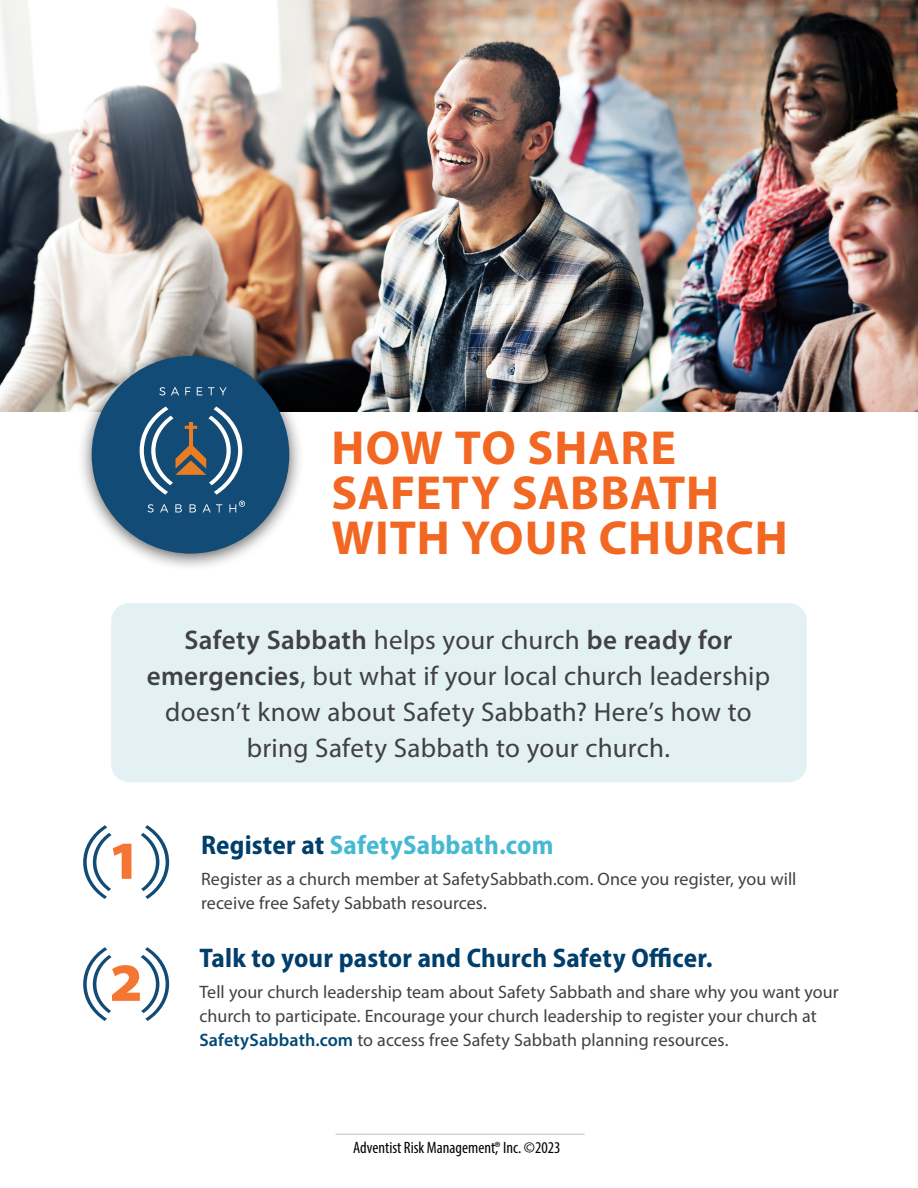
<style>
.page{position:relative;width:918px;height:1188px;background:#fff}
.page>*{position:absolute;margin:0;border:0;box-sizing:border-box;transform-origin:0 0}
.t1{font:900 semi-expanded 54px "Myriad Pro";color:#f47632}
.t2{font:700 48px/45px "Myriad Pro";letter-spacing:.015em;color:#f26722}
.t3{font:27px/36px "Myriad Pro";letter-spacing:.01em;color:#414042;text-align:center}
.t4{font:700 semi-condensed 27px "Myriad Pro";letter-spacing:.005em;color:#003e6b}
.t5{font:700 semi-condensed 27px "Myriad Pro";letter-spacing:.01em;color:#46b9d2}
.t6{font:18px/24px "Myriad Pro";color:#414042}
.t7{font:condensed 16.5px "Myriad Pro";color:#000}
.s1{font-weight:600}
.s2{color:#003e6b}
.s3{font-weight:600;color:#004975}
</style>
<div class="page">
<hr style="left:336px;top:1134px;width:249px;height:1px;background:#bcbec0">
<img style="left:0;top:0;width:918px;height:411px">
<div style="left:111px;top:603px;width:696px;height:179px;background:#e3f1f5;border-radius:18px"></div>
<div style="left:77px;top:344px;width:227px;height:228px;background:#000;opacity:.64"></div>
<div style="left:92px;top:356px;width:197px;height:198px;background:#124b75;border-radius:50%"></div>
<svg style="left:159px;top:387px;width:6px;height:8px"></svg>
<svg style="left:171px;top:387px;width:8px;height:8px"></svg>
<svg style="left:185px;top:387px;width:6px;height:8px"></svg>
<svg style="left:197px;top:387px;width:5px;height:8px"></svg>
<svg style="left:208px;top:387px;width:19px;height:8px"></svg>
<svg style="left:140px;top:407px;width:102px;height:88px"></svg>
<svg style="left:148px;top:504px;width:6px;height:9px"></svg>
<svg style="left:160px;top:504px;width:8px;height:8px"></svg>
<svg style="left:175px;top:504px;width:7px;height:8px"></svg>
<svg style="left:190px;top:504px;width:6px;height:8px"></svg>
<svg style="left:203px;top:504px;width:19px;height:8px"></svg>
<svg style="left:229px;top:501px;width:16px;height:11px"></svg>
<svg style="left:83px;top:825px;width:28px;height:74px"></svg>
<svg style="left:141px;top:825px;width:28px;height:74px"></svg>
<svg style="left:83px;top:947px;width:28px;height:74px"></svg>
<svg style="left:141px;top:947px;width:28px;height:74px"></svg>
<h2 class="t2" style="left:332px;top:423px;width:458px">HOW TO SHARE<br>SAFETY SABBATH<br>WITH YOUR CHURCH</h2>
<h3 class="t3" style="left:147px;top:621px;width:625px"><span class="s1">Safety Sabbath</span> helps your church <span class="s1">be ready for emergencies</span>, but what if your local church leadership doesn’t know about Safety Sabbath? Here’s how to bring Safety Sabbath to your church.</h3>
<h1 class="t1" style="left:108px;top:824px;width:35px">1</h1>
<h3 class="t5" style="left:201px;top:828px;width:354px"><span class="s2">Register at</span> SafetySabbath.com</h3>
<p class="t6" style="left:201px;top:867px;width:597px">Register as a church member at SafetySabbath.com. Once you register, you will receive free Safety Sabbath resources.</p>
<h1 class="t1" style="left:109px;top:946px;width:35px">2</h1>
<h3 class="t4" style="left:200px;top:941px;width:515px">Talk to your pastor and Church Safety Officer.</h3>
<p class="t6" style="left:200px;top:980px;width:641px">Tell your church leadership team about Safety Sabbath and share why you want your church to participate. Encourage your church leadership to register your church at<br><span class="s3">SafetySabbath.com</span> to access free Safety Sabbath planning resources.</p>
<p class="t7" style="left:353px;top:1137px;width:209px">Adventist Risk Management,® Inc. ©2023</p>
</div>
